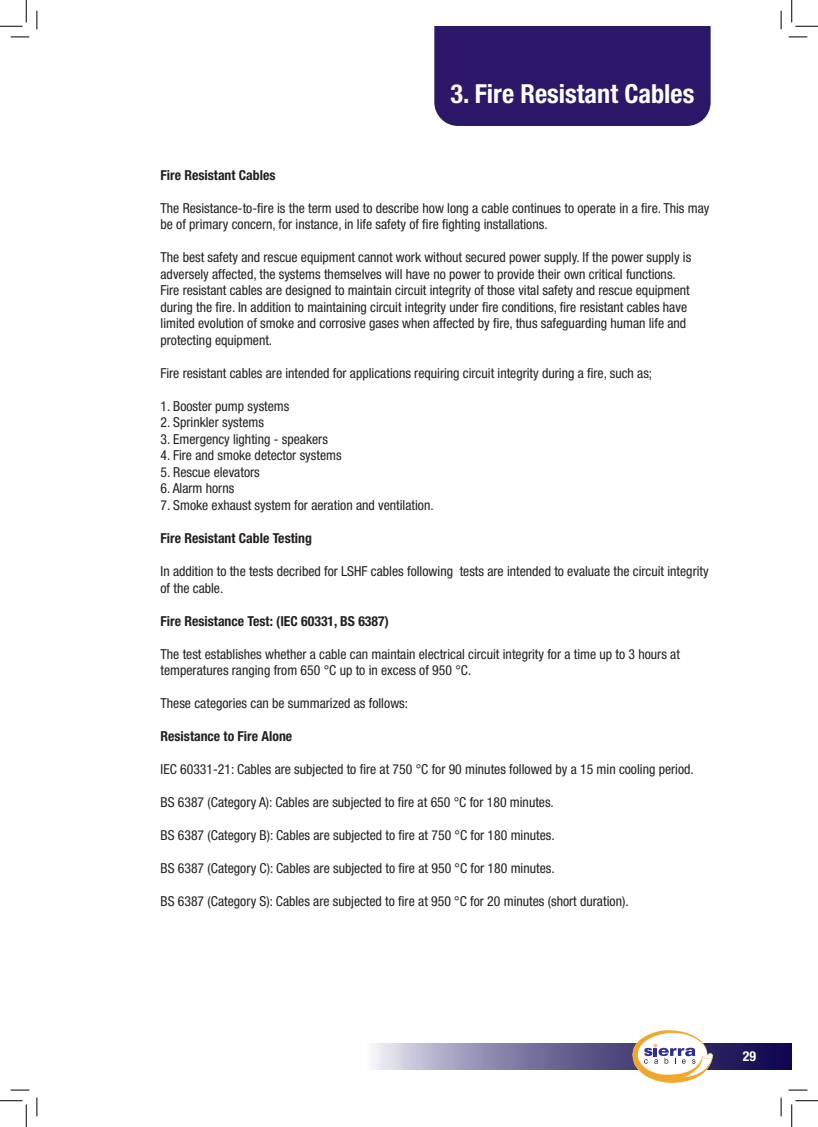
<style>
.page{position:relative;width:818px;height:1127px;background:#fff}
.page>*{position:absolute;margin:0;border:0;box-sizing:border-box;transform-origin:0 0}
.t1{font:700 condensed 26.25px "Helvetica Neue LT Std";color:#fff}
.t2{font:condensed 13.75px/16.5px "Helvetica Neue LT Std";color:#231f20}
.t3{font:700 condensed 13.75px "Helvetica Neue LT Std";color:#231f20}
.t4{font:700 condensed 13.75px "Helvetica Neue LT Std";color:#fff}
</style>
<div class="page">
<svg style="left:373px;top:1043px;width:419px;height:26px;background:#74709b"></svg>
<svg style="left:624px;top:1030px;width:89px;height:52px"></svg>
<div style="left:434px;top:26px;width:277px;height:100px;background:#2c1769"></div>
<svg style="left:11px;top:36px;width:18px;height:2px"></svg>
<svg style="left:788px;top:36px;width:19px;height:2px"></svg>
<svg style="left:11px;top:1089px;width:18px;height:1px"></svg>
<svg style="left:788px;top:1089px;width:19px;height:1px"></svg>
<svg style="left:36px;top:11px;width:2px;height:18px"></svg>
<svg style="left:36px;top:1097px;width:2px;height:18px"></svg>
<svg style="left:780px;top:11px;width:2px;height:18px"></svg>
<svg style="left:780px;top:1097px;width:2px;height:18px"></svg>
<svg style="left:0;top:0;width:27px;height:27px"></svg>
<svg style="left:0;top:1100px;width:27px;height:26px"></svg>
<svg style="left:791px;top:0;width:27px;height:27px"></svg>
<svg style="left:791px;top:1100px;width:27px;height:26px"></svg>
<h1 class="t1" style="left:450px;top:78px;width:245px">3. Fire Resistant Cables</h1>
<p class="t3" style="left:161px;top:166px;width:117px">Fire Resistant Cables</p>
<p class="t2" style="left:161px;top:199px;width:550px">The Resistance-to-fire is the term used to describe how long a cable continues to operate in a fire. This may be of primary concern, for instance, in life safety of fire fighting installations.</p>
<p class="t2" style="left:161px;top:249px;width:532px">The best safety and rescue equipment cannot work without secured power supply. If the power supply is adversely affected, the systems themselves will have no power to provide their own critical functions.<br>Fire resistant cables are designed to maintain circuit integrity of those vital safety and rescue equipment during the fire. In addition to maintaining circuit integrity under fire conditions, fire resistant cables have limited evolution of smoke and corrosive gases when affected by fire, thus safeguarding human life and protecting equipment.</p>
<p class="t2" style="left:161px;top:364px;width:493px">Fire resistant cables are intended for applications requiring circuit integrity during a fire, such as;</p>
<p class="t2" style="left:161px;top:397px;width:130px">1. Booster pump systems</p>
<p class="t2" style="left:161px;top:414px;width:105px">2. Sprinkler systems</p>
<p class="t2" style="left:161px;top:430px;width:169px">3. Emergency lighting - speakers</p>
<p class="t2" style="left:161px;top:447px;width:183px">4. Fire and smoke detector systems</p>
<p class="t2" style="left:161px;top:463px;width:101px">5. Rescue elevators</p>
<p class="t2" style="left:161px;top:480px;width:75px">6. Alarm horns</p>
<p class="t2" style="left:161px;top:496px;width:275px">7. Smoke exhaust system for aeration and ventilation.</p>
<p class="t3" style="left:161px;top:529px;width:153px">Fire Resistant Cable Testing</p>
<p class="t2" style="left:161px;top:562px;width:550px">In addition to the tests decribed for LSHF cables following tests are intended to evaluate the circuit integrity of the cable.</p>
<p class="t3" style="left:161px;top:612px;width:230px">Fire Resistance Test: (IEC 60331, BS 6387)</p>
<p class="t2" style="left:161px;top:645px;width:521px">The test establishes whether a cable can maintain electrical circuit integrity for a time up to 3 hours at temperatures ranging from 650 °C up to in excess of 950 °C.</p>
<p class="t2" style="left:161px;top:694px;width:249px">These categories can be summarized as follows:</p>
<p class="t3" style="left:161px;top:727px;width:133px">Resistance to Fire Alone</p>
<p class="t2" style="left:161px;top:760px;width:535px">IEC 60331-21: Cables are subjected to fire at 750 °C for 90 minutes followed by a 15 min cooling period.</p>
<p class="t2" style="left:161px;top:793px;width:395px">BS 6387 (Category A): Cables are subjected to fire at 650 °C for 180 minutes.</p>
<p class="t2" style="left:161px;top:826px;width:396px">BS 6387 (Category B): Cables are subjected to fire at 750 °C for 180 minutes.</p>
<p class="t2" style="left:161px;top:859px;width:396px">BS 6387 (Category C): Cables are subjected to fire at 950 °C for 180 minutes.</p>
<p class="t2" style="left:161px;top:892px;width:470px">BS 6387 (Category S): Cables are subjected to fire at 950 °C for 20 minutes (short duration).</p>
<p class="t4" style="left:743px;top:1047px;width:15px">29</p>
</div>
